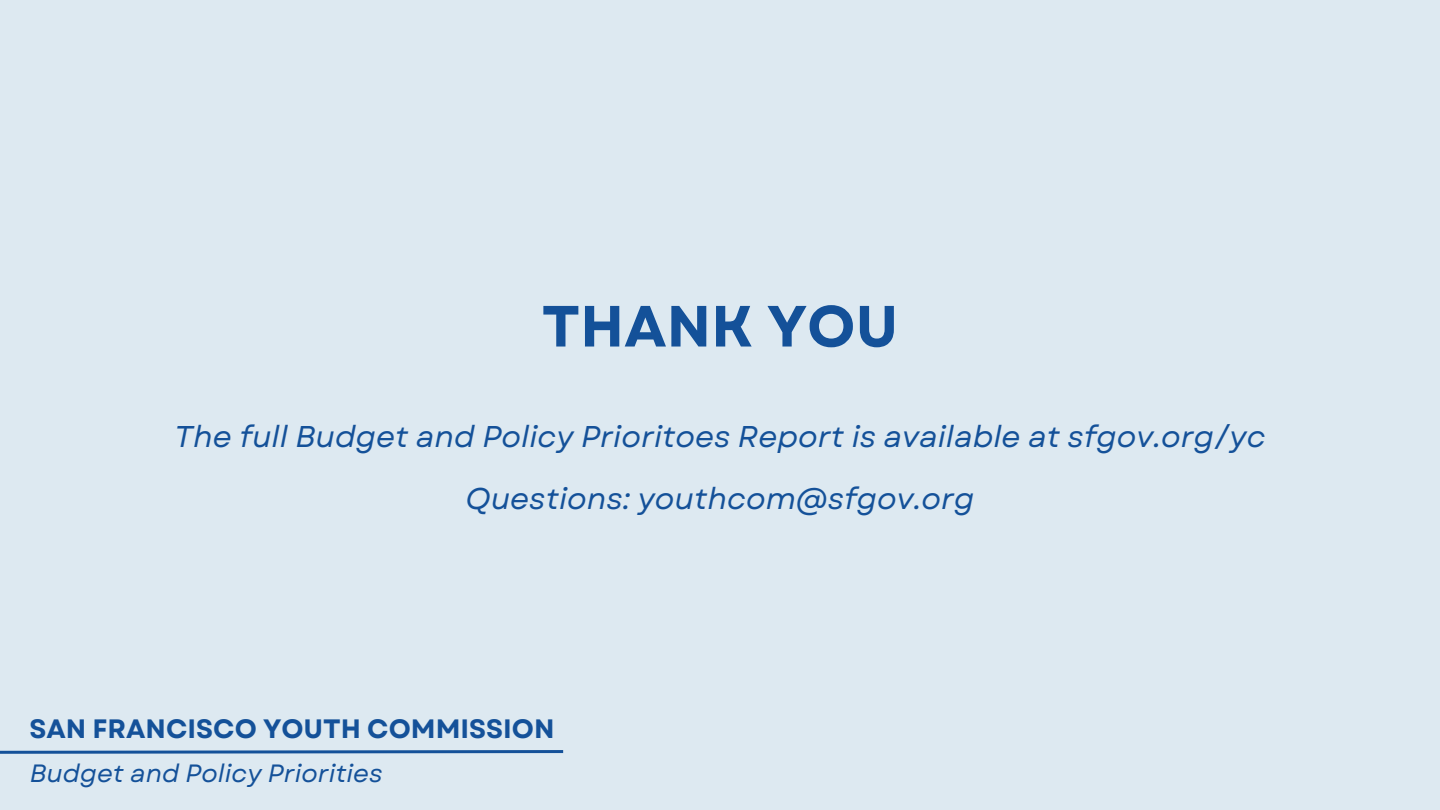
<style>
.page{position:relative;width:1440px;height:810px;background:#dde9f1}
.page>*{position:absolute;margin:0;border:0;box-sizing:border-box;transform-origin:0 0}
.t1{font:700 58px "Garet";color:#145199}
.t2{font:italic 30px "Garet";color:#145199}
.t3{font:700 26.6px "Garet";color:#145199}
.t4{font:italic 25px "Garet";color:#145199}
</style>
<div class="page">
<svg style="left:0;top:750px;width:564px;height:4px;background:#4576ae"></svg>
<h2 class="t1" style="left:542px;top:284px;width:358px">THANK YOU</h2>
<h3 class="t2" style="left:174px;top:415px;width:1093px">The full Budget and Policy Prioritoes Report is available at sfgov.org/yc</h3>
<p class="t2" style="left:465px;top:477px;width:511px">Questions: youthcom@sfgov.org</p>
<h1 class="t3" style="left:29px;top:709px;width:527px">SAN FRANCISCO YOUTH COMMISSION</h1>
<h2 class="t4" style="left:30px;top:755px;width:354px">Budget and Policy Priorities</h2>
</div>
